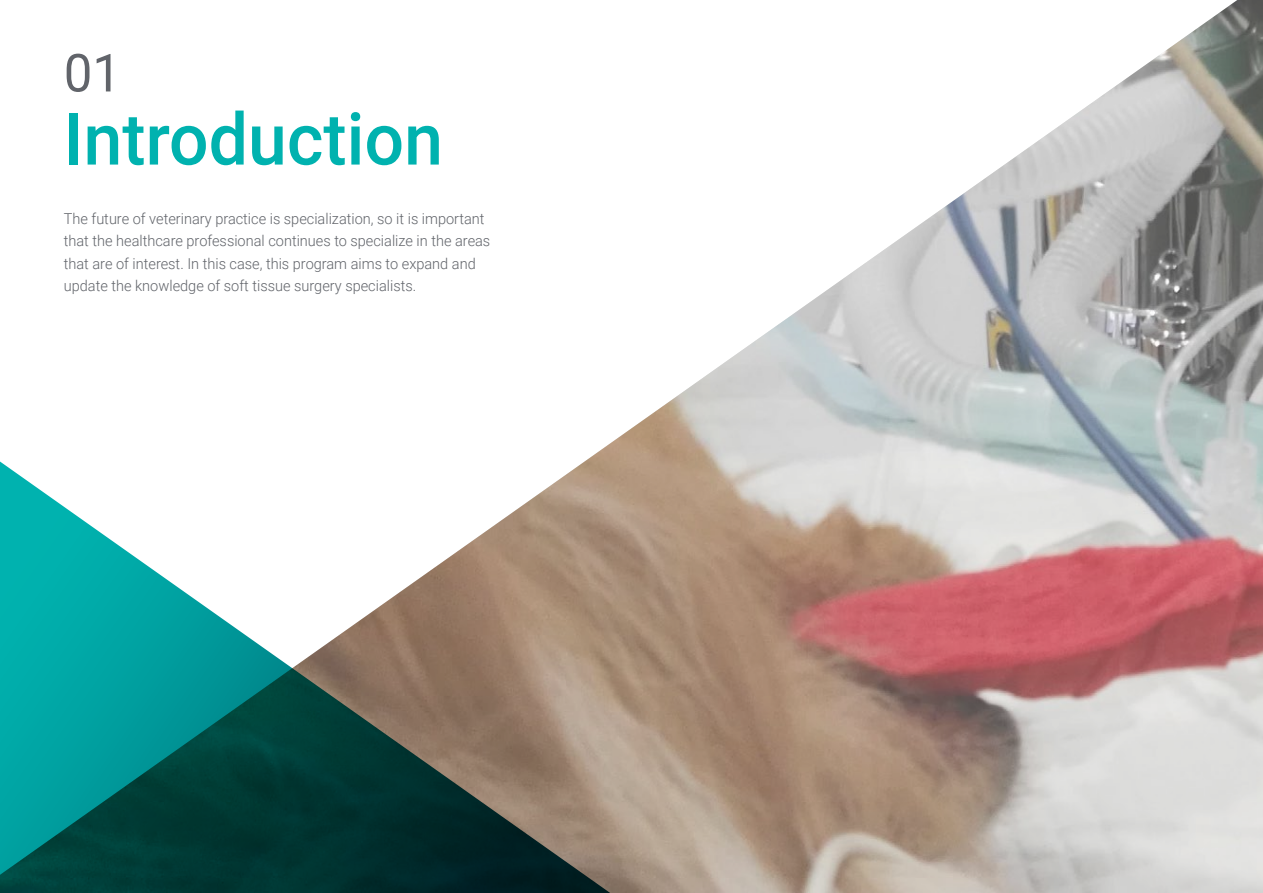
<style>
.page{position:relative;width:1263px;height:893px;background:#fff}
.page>*{position:absolute;margin:0;border:0;box-sizing:border-box;transform-origin:0 0}
.t1{font:500 72px "Roboto";color:#00b2af}
.t2{font:52.5px "Roboto";color:#61646a}
.t3{font:300 15px/22.5px "Roboto";color:#61646a}
</style>
<div class="page">
<img style="left:606px;top:0;width:657px;height:893px">
<svg style="left:0;top:446px;width:640px;height:447px"></svg>
<h2 class="t2" style="left:64px;top:36px;width:59px">01</h2>
<h1 class="t1" style="left:64px;top:89px;width:381px">Introduction</h1>
<p class="t3" style="left:64px;top:207px;width:428px">The future of veterinary practice is specialization, so it is important that the healthcare professional continues to specialize in the areas that are of interest. In this case, this program aims to expand and update the knowledge of soft tissue surgery specialists.</p>
</div>
